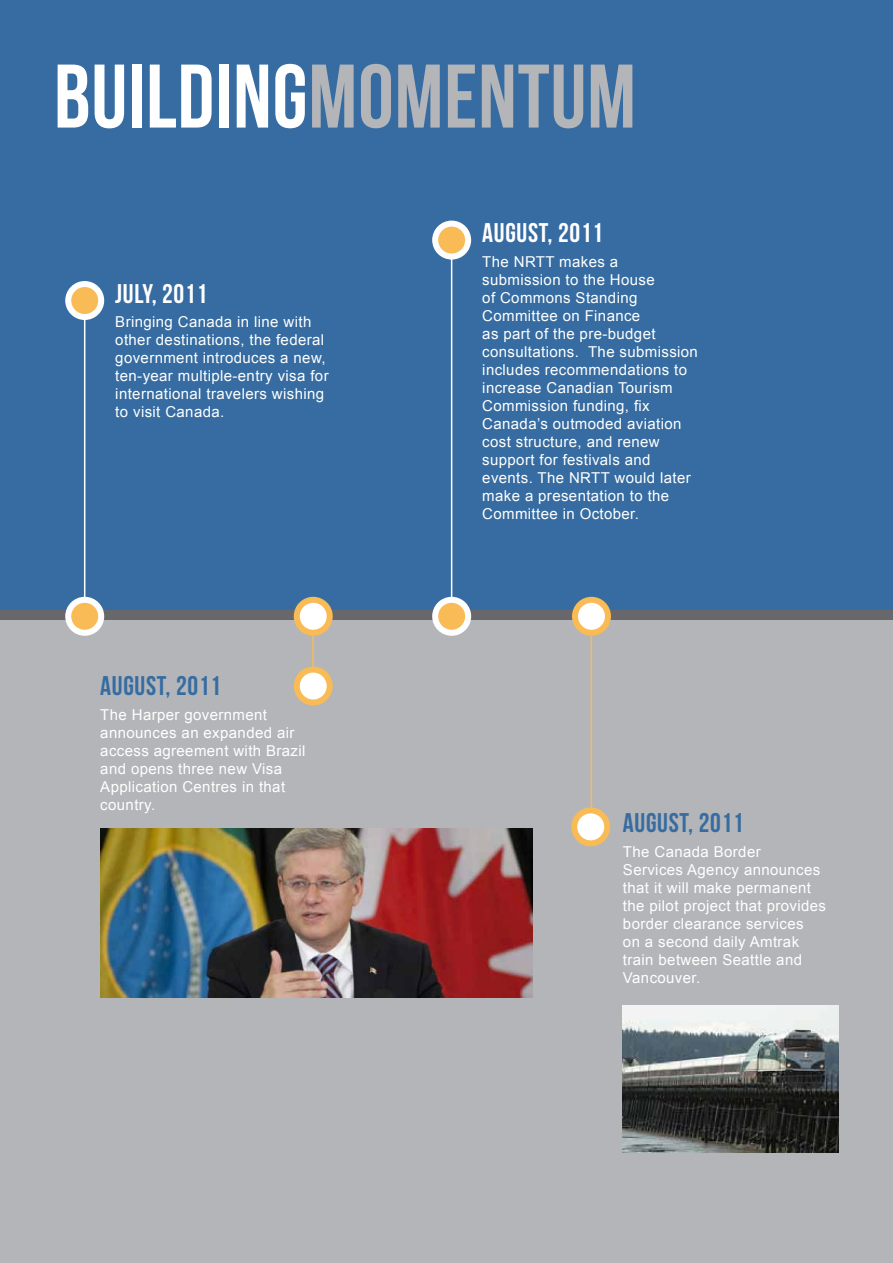
<style>
.page{position:relative;width:893px;height:1263px;background:#fff}
.page>*{position:absolute;margin:0;border:0;box-sizing:border-box;transform-origin:0 0}
.t1{font:90px "Bebas Neue";letter-spacing:.01em;color:#fff}
.t2{font:27px "Bebas Neue";letter-spacing:.025em;color:#366ca1}
.t3{font:27px "Bebas Neue";letter-spacing:.025em;color:#fff}
.t4{font:15px/18px "Arial";letter-spacing:.025em;color:#fff}
.s1{color:#b3b5b8}
</style>
<div class="page">
<div style="left:0;top:0;width:893px;height:618px;background:#366ca1"></div>
<hr style="left:451px;top:253px;width:1px;height:351px;background:#fff">
<hr style="left:84px;top:312px;width:1px;height:290px;background:#fff">
<div style="left:0;top:620px;width:893px;height:643px;background:#b3b5b8"></div>
<hr style="left:591px;top:627px;width:1px;height:189px;background:#f8bb55">
<hr style="left:312px;top:631px;width:2px;height:47px;background:#f8bb55">
<div style="left:0;top:611px;width:893px;height:9px;background:#68676c"></div>
<svg style="left:68px;top:600px;width:33px;height:33px"></svg>
<div style="left:65px;top:597px;width:39px;height:39px;border:6px solid #fff;border-radius:50%"></div>
<svg style="left:68px;top:284px;width:33px;height:33px"></svg>
<div style="left:65px;top:281px;width:39px;height:39px;border:6px solid #fff;border-radius:50%"></div>
<svg style="left:435px;top:600px;width:33px;height:33px"></svg>
<div style="left:432px;top:597px;width:39px;height:39px;border:6px solid #fff;border-radius:50%"></div>
<svg style="left:435px;top:224px;width:33px;height:33px"></svg>
<div style="left:432px;top:221px;width:39px;height:39px;border:6px solid #fff;border-radius:50%"></div>
<svg style="left:297px;top:600px;width:33px;height:33px"></svg>
<div style="left:294px;top:597px;width:39px;height:39px;border:6px solid #f8bb55;border-radius:50%"></div>
<svg style="left:297px;top:669px;width:33px;height:33px"></svg>
<div style="left:294px;top:666px;width:39px;height:39px;border:6px solid #f8bb55;border-radius:50%"></div>
<svg style="left:575px;top:600px;width:33px;height:33px"></svg>
<div style="left:572px;top:597px;width:39px;height:39px;border:6px solid #f8bb55;border-radius:50%"></div>
<svg style="left:574px;top:810px;width:33px;height:33px"></svg>
<div style="left:571px;top:807px;width:39px;height:39px;border:6px solid #f8bb55;border-radius:50%"></div>
<img style="left:100px;top:829px;width:432px;height:168px">
<img style="left:623px;top:1006px;width:216px;height:147px">
<h1 class="t1" style="left:54px;top:47px;width:583px">BUILDING<span class="s1">MOMENTUM</span></h1>
<h2 class="t3" style="left:115px;top:278px;width:93px">JULY, 2011</h2>
<p class="t4" style="left:115px;top:313px;width:215px">Bringing Canada in line with other destinations, the federal government introduces a new, ten-year multiple-entry visa for international travelers wishing to visit Canada.</p>
<h2 class="t2" style="left:100px;top:671px;width:122px">AUGUST, 2011</h2>
<p class="t4" style="left:100px;top:705px;width:207px">The Harper government announces an expanded air access agreement with Brazil and opens three new Visa<br>Application Centres in that country.</p>
<h2 class="t3" style="left:482px;top:218px;width:122px">AUGUST, 2011</h2>
<p class="t4" style="left:482px;top:253px;width:217px">The NRTT makes a submission to the House<br>of Commons Standing<br>Committee on Finance<br>as part of the pre-budget consultations. The submission includes recommendations to increase Canadian Tourism<br>Commission funding, fix<br>Canada’s outmoded aviation cost structure, and renew support for festivals and events. The NRTT would later make a presentation to the<br>Committee in October.</p>
<h2 class="t2" style="left:623px;top:808px;width:122px">AUGUST, 2011</h2>
<p class="t4" style="left:623px;top:843px;width:205px">The Canada Border<br>Services Agency announces that it will make permanent the pilot project that provides border clearance services<br>on a second daily Amtrak train between Seattle and<br>Vancouver.</p>
</div>
